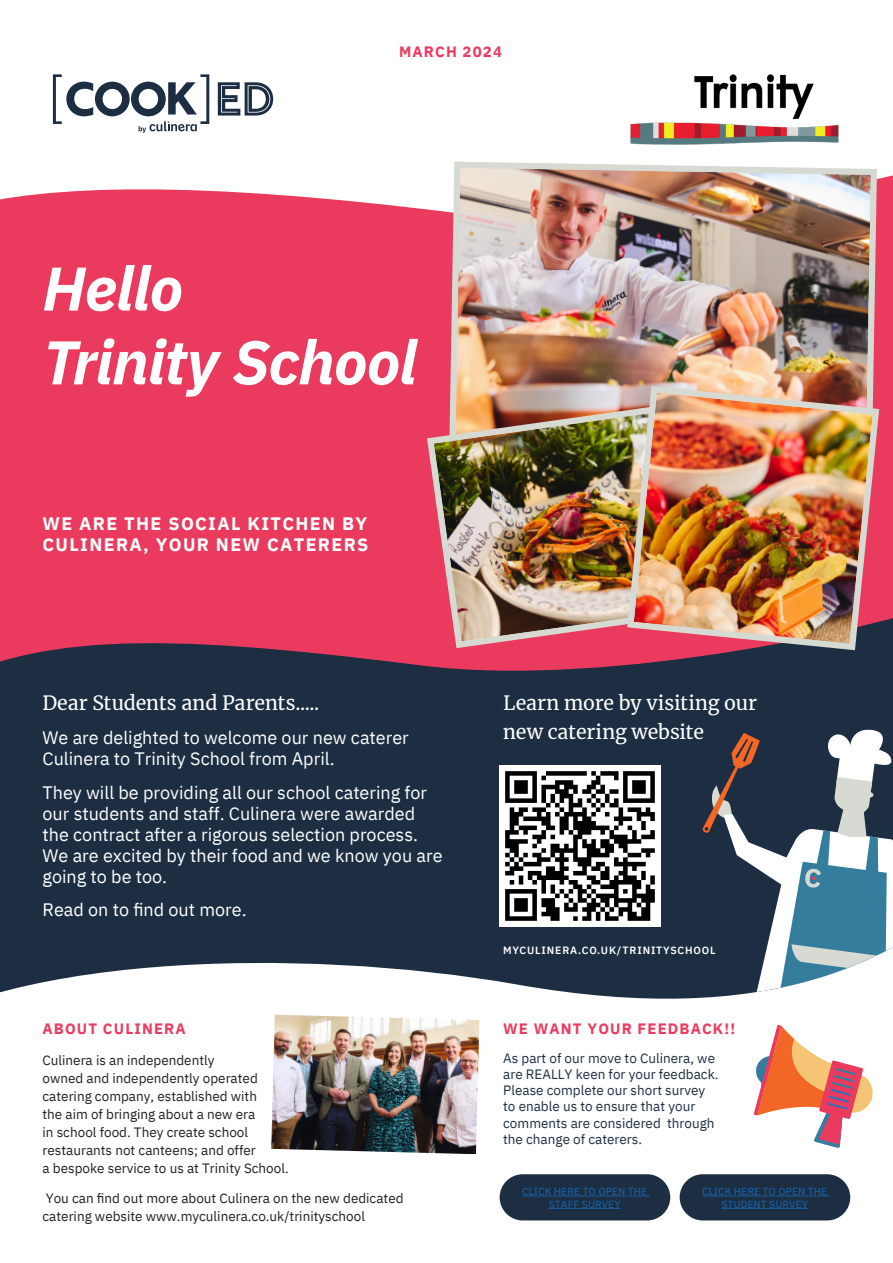
<style>
.page{position:relative;width:893px;height:1263px;background:#fff}
.page>*{position:absolute;margin:0;border:0;box-sizing:border-box;transform-origin:0 0}
.Section_Title{font:italic 700 61.5px/73.8px "IBM Plex Sans";letter-spacing:-.01em;color:#fff}
.Section_Title-2{font:19.5px/28.5px "Merriweather";letter-spacing:-.005em;color:#fff}
.Section_intro{font:18px/21px "IBM Plex Sans";color:#fff}
.Section_intro-2{font:700 18px/21px "IBM Plex Sans";letter-spacing:.075em;color:#fff}
.Section_intro-3{font:700 15px "IBM Plex Sans";letter-spacing:.075em;color:#ea3b5f}
.Body{font:13.5px/18px "IBM Plex Sans";color:#231f20}
.Section_intro-4{font:13.5px/16.2px "IBM Plex Sans";color:#1d2d42}
.t1{font:600 10.5px "IBM Plex Sans";letter-spacing:.08em;color:#fff}
.Section_intro-5{font:500 10.35px/12.3px "IBM Plex Sans";color:#175d9e;text-align:center}
</style>
<div class="page">
<svg style="left:0;top:119px;width:893px;height:124px"></svg>
<div style="left:0;top:243px;width:893px;height:450px;background:#ea3b5f"></div>
<img style="left:446px;top:119px;width:434px;height:996px">
<svg style="left:0;top:618px;width:893px;height:436px;fill:#1d2d42"></svg>
<img style="left:424px;top:403px;width:200px;height:248px">
<img style="left:624px;top:383px;width:258px;height:270px">
<img style="left:500px;top:765px;width:161px;height:161px">
<svg style="left:702px;top:728px;width:191px;height:291px"></svg>
<img style="left:271px;top:1015px;width:208px;height:139px">
<svg style="left:754px;top:1025px;width:121px;height:123px"></svg>
<svg style="left:53px;top:74px;width:156px;height:59px"></svg>
<svg style="left:218px;top:82px;width:55px;height:34px"></svg>
<div style="left:500px;top:1174px;width:170px;height:46px;background:#1d2d42;border-radius:23px"></div>
<hr style="left:522px;top:1196px;width:128px;height:1px;background:#175d9e">
<hr style="left:549px;top:1208px;width:72px;height:1px;background:#175d9e">
<div style="left:680px;top:1174px;width:170px;height:46px;background:#1d2d42;border-radius:23px"></div>
<hr style="left:702px;top:1196px;width:128px;height:1px;background:#175d9e">
<hr style="left:721px;top:1208px;width:87px;height:1px;background:#175d9e">
<img style="left:620px;top:74px;width:234px;height:88px">
<p class="Section_intro-3" style="left:399px;top:40px;width:104px">MARCH 2024</p>
<p class="Section_Title" style="left:43px;top:247px;width:376px">Hello<br>Trinity School</p>
<p class="Section_intro-2" style="left:43px;top:511px;width:327px">WE ARE THE SOCIAL KITCHEN BY<br>CULINERA, YOUR NEW CATERERS</p>
<p class="Section_Title-2" style="left:43px;top:688px;width:278px">Dear Students and Parents.....</p>
<p class="Section_Title-2" style="left:503px;top:688px;width:255px">Learn more by visiting our new catering website</p>
<p class="Section_intro" style="left:43px;top:725px;width:368px">We are delighted to welcome our new caterer<br>Culinera to Trinity School from April.</p>
<p class="Section_intro" style="left:43px;top:780px;width:402px">They will be providing all our school catering for our students and staff. Culinera were awarded the contract after a rigorous selection process.<br>We are excited by their food and we know you are going to be too.</p>
<p class="Section_intro" style="left:43px;top:898px;width:206px">Read on to find out more.</p>
<p class="Section_intro-3" style="left:43px;top:1016px;width:145px">ABOUT CULINERA</p>
<p class="Body" style="left:43px;top:1050px;width:248px">Culinera is an independently<br>owned and independently operated catering company, established with<br>the aim of bringing about a new era<br>in school food. They create school restaurants not canteens; and offer<br>a bespoke service to us at Trinity School.</p>
<p class="Body" style="left:43px;top:1188px;width:363px">You can find out more about Culinera on the new dedicated catering website www.myculinera.co.uk/trinityschool</p>
<p class="t1" style="left:503px;top:942px;width:214px">MYCULINERA.CO.UK/TRINITYSCHOOL</p>
<p class="Section_intro-3" style="left:503px;top:1016px;width:234px">WE WANT YOUR FEEDBACK!!</p>
<p class="Section_intro-4" style="left:503px;top:1049px;width:217px">As part of our move to Culinera, we are REALLY keen for your feedback.<br>Please complete our short survey to enable us to ensure that your comments are considered through the change of caterers.</p>
<p class="Section_intro-5" style="left:522px;top:1184px;width:127px">CLICK HERE TO OPEN THE<br>STAFF SURVEY</p>
<p class="Section_intro-5" style="left:702px;top:1184px;width:127px">CLICK HERE TO OPEN THE<br>STUDENT SURVEY</p>
</div>
